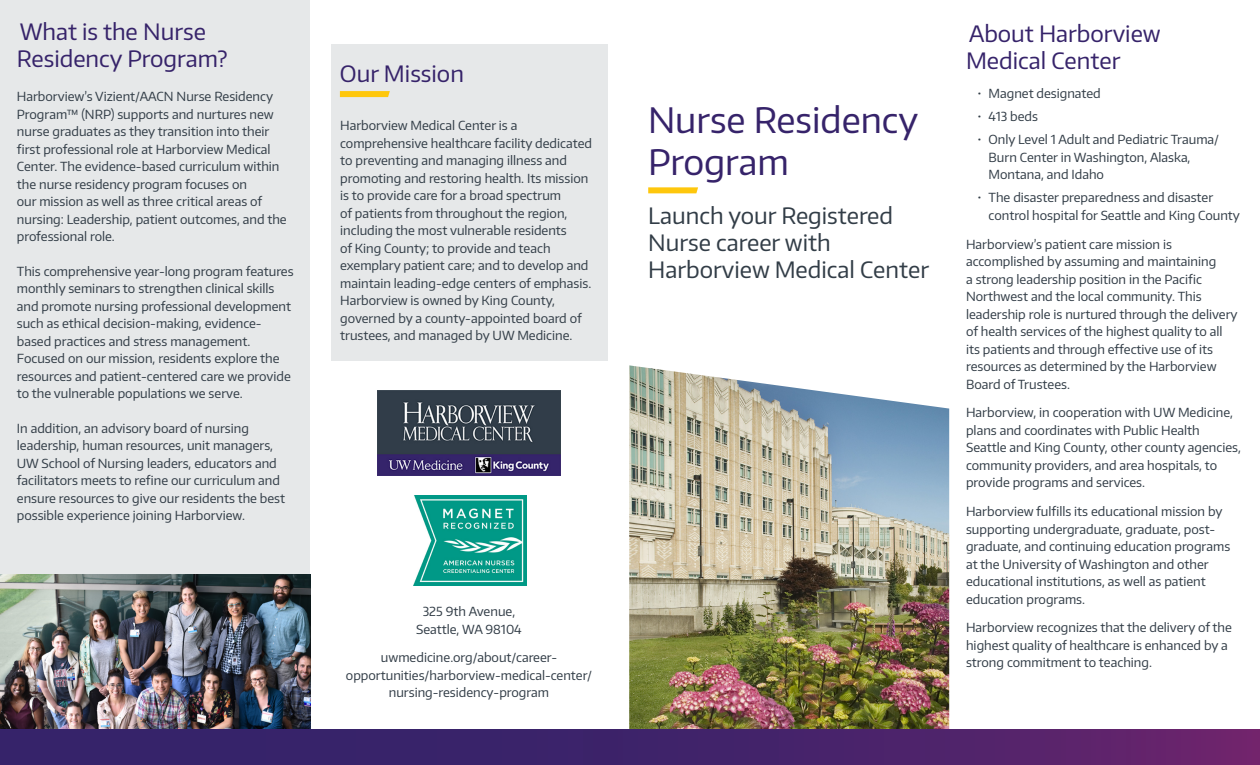
<style>
.page{position:relative;width:1260px;height:765px;background:#fff}
.page>*{position:absolute;margin:0;border:0;box-sizing:border-box;transform-origin:0 0}
.t1{font:35px/42px "Encode Sans Normal";color:#36236a}
.Section_Heading{font:22.5px/27px "Encode Sans Normal";color:#36236a}
.Body_Text{font:22.5px/27px "Encode Sans Normal";color:#323d47}
.Body_Text-2{font:12.5px/17.5px "Encode Sans Normal";color:#323d47}
.Section_Heading-2{font:12.5px/17.5px "Encode Sans Normal";color:#323d47}
</style>
<div class="page">
<img style="left:378px;top:390px;width:182px;height:86px">
<div style="left:332px;top:44px;width:276px;height:317px;background:#e6e8e9"></div>
<div style="left:0;top:0;width:310px;height:765px;background:#e6e8e9"></div>
<img style="left:0;top:575px;width:311px;height:155px">
<img style="left:629px;top:365px;width:320px;height:365px">
<svg style="left:0;top:730px;width:1260px;height:35px;background:#45236a"></svg>
<img style="left:414px;top:495px;width:112px;height:90px">
<svg style="left:340px;top:91px;width:50px;height:6px"></svg>
<svg style="left:648px;top:187px;width:50px;height:6px"></svg>
<p class="Section_Heading" style="left:17px;top:17px;width:212px">What is the Nurse<br>Residency Program?</p>
<p class="Section_Heading-2" style="left:17px;top:88px;width:271px">Harborview’s Vizient/AACN Nurse Residency Program™ (NRP) supports and nurtures new nurse graduates as they transition into their first professional role at Harborview Medical Center. The evidence-based curriculum within the nurse residency program focuses on<br>our mission as well as three critical areas of nursing: Leadership, patient outcomes, and the professional role.</p>
<p class="Section_Heading-2" style="left:17px;top:262px;width:278px">This comprehensive year-long program features monthly seminars to strengthen clinical skills and promote nursing professional development such as ethical decision-making, evidence&shy;based practices and stress management.<br>Focused on our mission, residents explore the resources and patient-centered care we provide to the vulnerable populations we serve.</p>
<p class="Section_Heading-2" style="left:17px;top:419px;width:270px">In addition, an advisory board of nursing leadership, human resources, unit managers, UW School of Nursing leaders, educators and facilitators meets to refine our curriculum and ensure resources to give our residents the best possible experience joining Harborview.</p>
<p class="Section_Heading" style="left:340px;top:60px;width:125px">Our Mission</p>
<p class="Body_Text-2" style="left:340px;top:117px;width:253px">Harborview Medical Center is a comprehensive healthcare facility dedicated to preventing and managing illness and promoting and restoring health. Its mission is to provide care for a broad spectrum<br>of patients from throughout the region, including the most vulnerable residents<br>of King County; to provide and teach exemplary patient care; and to develop and maintain leading-edge centers of emphasis.<br>Harborview is owned by King County, governed by a county-appointed board of trustees, and managed by UW Medicine.</p>
<p class="Body_Text-2" style="left:416px;top:602px;width:107px;text-align:center">325 9th Avenue,<br>Seattle, WA 98104</p>
<p class="Body_Text-2" style="left:346px;top:648px;width:248px;text-align:center">uwmedicine.org/about/career&shy;opportunities/harborview-medical-center/ nursing-residency-program</p>
<p class="t1" style="left:648px;top:97px;width:272px">Nurse Residency<br>Program</p>
<p class="Body_Text" style="left:648px;top:202px;width:282px">Launch your Registered<br>Nurse career with<br>Harborview Medical Center</p>
<p class="Section_Heading" style="left:966px;top:20px;width:196px">About Harborview<br>Medical Center</p>
<p class="Body_Text-2" style="left:977px;top:84px;width:125px">• Magnet designated</p>
<p class="Body_Text-2" style="left:977px;top:107px;width:62px">• 413 beds</p>
<p class="Body_Text-2" style="left:989px;top:130px;width:232px;text-indent:-11px">• Only Level 1 Adult and Pediatric Trauma/<br>Burn Center in Washington, Alaska,<br>Montana, and Idaho</p>
<p class="Body_Text-2" style="left:989px;top:188px;width:253px;text-indent:-11px">• The disaster preparedness and disaster control hospital for Seattle and King County</p>
<p class="Body_Text-2" style="left:966px;top:235px;width:273px">Harborview’s patient care mission is accomplished by assuming and maintaining<br>a strong leadership position in the Pacific Northwest and the local community. This leadership role is nurtured through the delivery of health services of the highest quality to all its patients and through effective use of its resources as determined by the Harborview Board of Trustees.</p>
<p class="Body_Text-2" style="left:966px;top:403px;width:276px">Harborview, in cooperation with UW Medicine, plans and coordinates with Public Health Seattle and King County, other county agencies, community providers, and area hospitals, to provide programs and services.</p>
<p class="Body_Text-2" style="left:966px;top:502px;width:266px">Harborview fulfills its educational mission by supporting undergraduate, graduate, post&shy;graduate, and continuing education programs at the University of Washington and other educational institutions, as well as patient education programs.</p>
<p class="Body_Text-2" style="left:966px;top:618px;width:267px">Harborview recognizes that the delivery of the highest quality of healthcare is enhanced by a strong commitment to teaching.</p>
</div>
